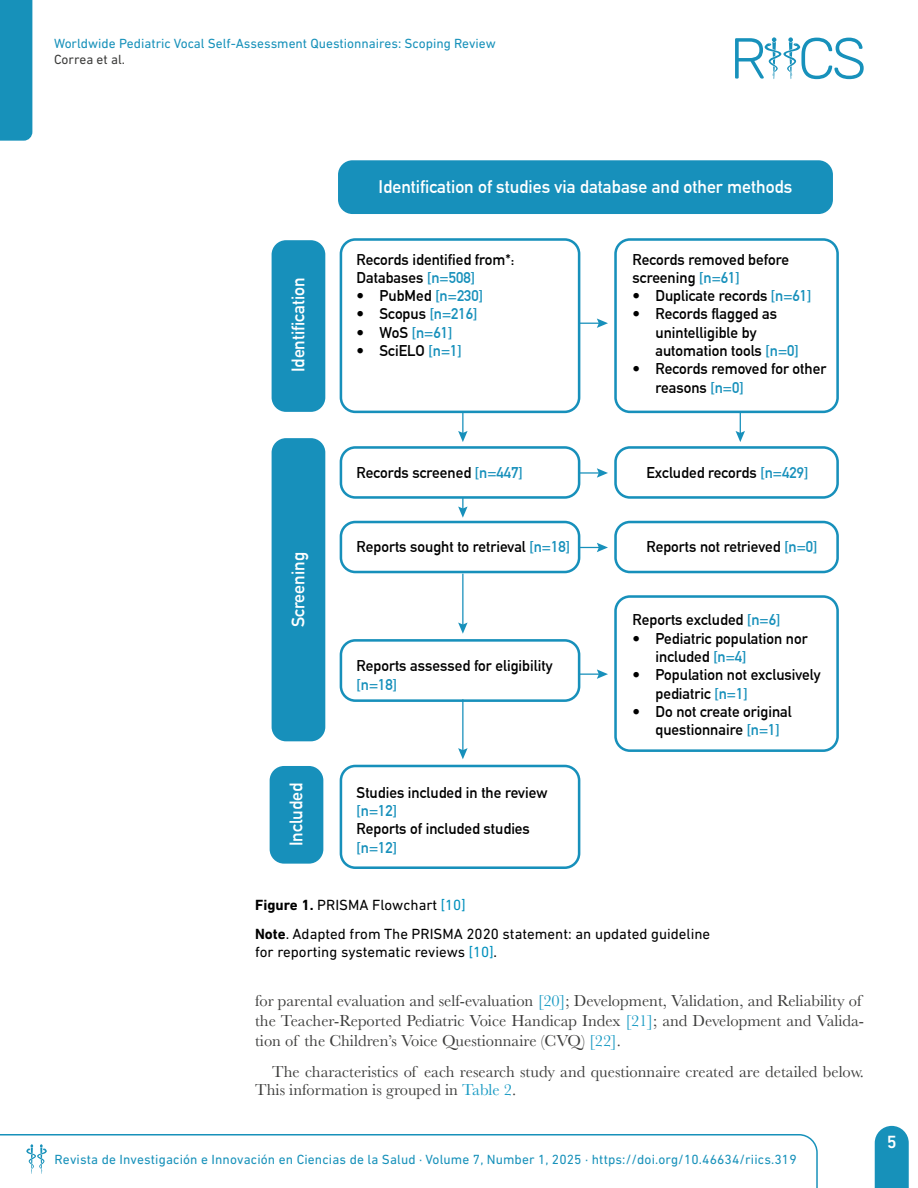
<style>
.page{position:relative;width:918px;height:1188px;background:#fff}
.page>*{position:absolute;margin:0;border:0;box-sizing:border-box;transform-origin:0 0}
.t1{font:500 18px "DIN Next LT Pro";color:#fff}
.t2{font:700 17.85px "DIN Alternate";color:#fff}
.t3{font:16.5px/19.8px "Baskerville";color:#3c3c3b}
.t4{font:700 15.3px/18.3px "DIN Alternate";color:#000}
.t5{font:700 15.3px "DIN Alternate";color:#1790bb}
.t6{font:15px/29.4px "DIN Next LT Pro";color:#000}
.t7{font:13.5px "DIN Next LT Pro";letter-spacing:.01em;color:#1791ba}
.t8{font:13.5px "DIN Next LT Pro";color:#3c3c3b}
.s1{color:#1790bb}
.s2{color:#000}
.s3{font-weight:700}
.s4{color:#0090bd}
.s5{color:#1a9bc4}
</style>
<div class="page">
<svg style="left:875px;top:1126px;width:34px;height:62px;background:#2597be"></svg>
<div style="left:0;top:0;width:32px;height:141px;background:#1791ba"></div>
<svg style="left:735px;top:37px;width:129px;height:42px"></svg>
<svg style="left:0;top:1134px;width:818px;height:54px"></svg>
<div style="left:338px;top:160px;width:495px;height:54px;background:#1790bb;border-radius:14px"></div>
<div style="left:272px;top:240px;width:53px;height:172px;background:#1790bb;border-radius:14px"></div>
<div style="left:272px;top:438px;width:53px;height:303px;background:#1790bb;border-radius:14px"></div>
<div style="left:270px;top:766px;width:53px;height:98px;background:#1790bb;border-radius:14px"></div>
<div style="left:340px;top:238px;width:240px;height:175px;border:3px solid #1790bb;border-radius:14px"></div>
<svg style="left:458px;top:412px;width:10px;height:30px"></svg>
<svg style="left:458px;top:499px;width:10px;height:19px"></svg>
<hr style="left:462px;top:574px;width:1px;height:52px;background:#1790bb">
<svg style="left:458px;top:623px;width:10px;height:11px"></svg>
<hr style="left:462px;top:699px;width:1px;height:53px;background:#1790bb">
<svg style="left:458px;top:748px;width:10px;height:11px"></svg>
<svg style="left:579px;top:319px;width:29px;height:9px"></svg>
<hr style="left:579px;top:472px;width:21px;height:2px;background:#1790bb">
<svg style="left:597px;top:468px;width:11px;height:10px"></svg>
<svg style="left:580px;top:543px;width:28px;height:9px"></svg>
<svg style="left:580px;top:669px;width:28px;height:10px"></svg>
<div style="left:614px;top:238px;width:225px;height:175px;border:3px solid #1790bb;border-radius:14px"></div>
<div style="left:340px;top:446px;width:240px;height:53px;border:3px solid #1790bb;border-radius:14px"></div>
<div style="left:614px;top:446px;width:225px;height:53px;border:3px solid #1790bb;border-radius:14px"></div>
<svg style="left:736px;top:412px;width:9px;height:30px"></svg>
<div style="left:340px;top:521px;width:240px;height:52px;border:3px solid #1790bb;border-radius:14px"></div>
<div style="left:614px;top:521px;width:225px;height:52px;border:3px solid #1790bb;border-radius:14px"></div>
<div style="left:340px;top:639px;width:240px;height:63px;border:3px solid #1790bb;border-radius:14px"></div>
<div style="left:340px;top:765px;width:240px;height:104px;border:3px solid #1790bb;border-radius:14px"></div>
<div style="left:614px;top:595px;width:225px;height:157px;border:3px solid #1790bb;border-radius:14px"></div>
<p class="t7" style="left:54px;top:35px;width:443px">Worldwide Pediatric Vocal Self-Assessment Questionnaires: Scoping Review</p>
<p class="t8" style="left:54px;top:51px;width:73px">Correa et al.</p>
<p class="t2" style="left:284px;top:372px;width:97px;rotate:-90deg">Identification</p>
<p class="t2" style="left:379px;top:173px;width:415px">Identification of studies via database and other methods</p>
<p class="t4" style="left:357px;top:249px;width:159px">Records identified from*:<br>Databases <span class="s1">[n=508]</span></p>
<p class="t4" style="left:357px;top:286px;width:128px">• PubMed <span class="s1">[n=230]</span></p>
<p class="t4" style="left:357px;top:304px;width:122px">• Scopus <span class="s1">[n=216]</span></p>
<p class="t5" style="left:357px;top:321px;width:97px"><span class="s2">• WoS</span> [n=61]</p>
<p class="t4" style="left:357px;top:341px;width:107px">• SciELO <span class="s1">[n=1]</span></p>
<p class="t4" style="left:633px;top:249px;width:158px">Records removed before screening <span class="s1">[n=61]</span></p>
<p class="t4" style="left:633px;top:286px;width:180px">• Duplicate records <span class="s1">[n=61]</span></p>
<p class="t4" style="left:655px;top:304px;width:145px;text-indent:-23px">• Records flagged as unintelligible by automation tools <span class="s1">[n=0]</span></p>
<p class="t4" style="left:655px;top:359px;width:172px;text-indent:-23px">• Records removed for other reasons <span class="s1">[n=0]</span></p>
<p class="t4" style="left:357px;top:462px;width:168px">Records screened <span class="s1">[n=447]</span></p>
<p class="t4" style="left:646px;top:462px;width:163px">Excluded records <span class="s1">[n=429]</span></p>
<p class="t2" style="left:284px;top:627px;width:77px;rotate:-90deg">Screening</p>
<p class="t2" style="left:283px;top:846px;width:65px;rotate:-90deg">Included</p>
<p class="t4" style="left:357px;top:537px;width:215px">Reports sought to retrieval <span class="s1">[n=18]</span></p>
<p class="t4" style="left:357px;top:656px;width:197px">Reports assessed for eligibility</p>
<p class="t5" style="left:357px;top:673px;width:42px">[n=18]</p>
<p class="t4" style="left:357px;top:782px;width:192px">Studies included in the review</p>
<p class="t5" style="left:357px;top:799px;width:42px">[n=12]</p>
<p class="t4" style="left:357px;top:819px;width:175px">Reports of included studies</p>
<p class="t5" style="left:357px;top:836px;width:42px">[n=12]</p>
<p class="t4" style="left:646px;top:537px;width:173px">Reports not retrieved <span class="s1">[n=0]</span></p>
<p class="t4" style="left:633px;top:610px;width:149px">Reports excluded <span class="s1">[n=6]</span></p>
<p class="t4" style="left:655px;top:628px;width:154px;text-indent:-23px">• Pediatric population nor included <span class="s1">[n=4]</span></p>
<p class="t4" style="left:655px;top:665px;width:167px;text-indent:-23px">• Population not exclusively pediatric <span class="s1">[n=1]</span></p>
<p class="t4" style="left:655px;top:701px;width:138px;text-indent:-23px">• Do not create original questionnaire <span class="s1">[n=1]</span></p>
<p class="t6" style="left:255px;top:890px;width:457px"><span class="s3">Figure 1.</span> PRISMA Flowchart <span class="s4">[10]<br></span><span class="s3">Note</span>. Adapted from The PRISMA 2020 statement: an updated guideline</p>
<p class="t6" style="left:255px;top:937px;width:243px">for reporting systematic reviews <span class="s4">[10]</span>.</p>
<p class="t3" style="left:255px;top:991px;width:610px">for parental evaluation and self-evaluation <span class="s5">[20]</span>; Development, Validation, and Reliability of the Teacher-Reported Pediatric Voice Handicap Index <span class="s5">[21]</span>; and Development and Valida&shy;tion of the Children’s Voice Questionnaire (CVQ) <span class="s5">[22]</span>.</p>
<p class="t3" style="left:255px;top:1062px;width:610px;line-height:19px;text-indent:17px">The characteristics of each research study and questionnaire created are detailed below.<br>This information is grouped in <span class="s5">Table 2</span>.</p>
<p class="t7" style="left:55px;top:1152px;width:744px">Revista de Investigación e Innovación en Ciencias de la Salud · Volume 7, Number 1, 2025 · https://doi.org/10.46634/riics.319</p>
<p class="t1" style="left:887px;top:1131px;width:11px">5</p>
</div>
